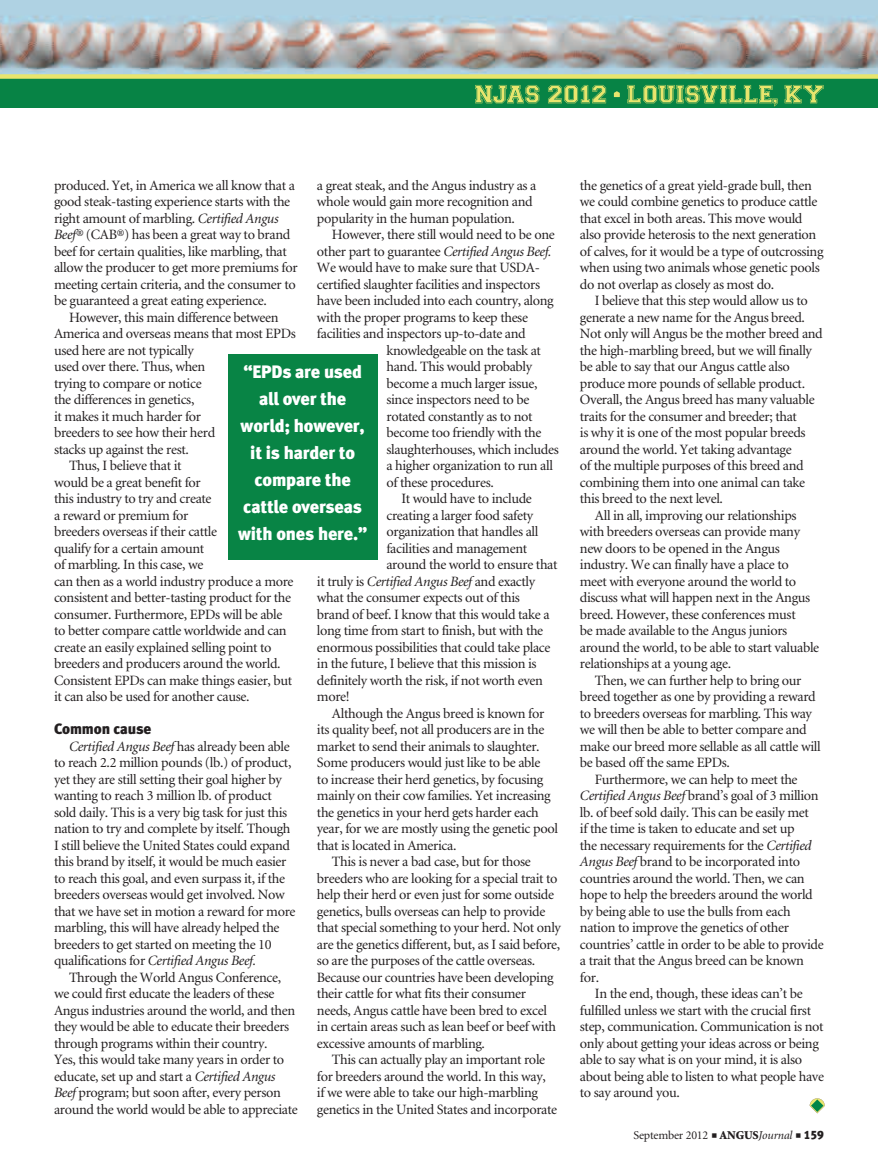
<style>
.page{position:relative;width:878px;height:1168px;background:#fff}
.page>*{position:absolute;margin:0;border:0;box-sizing:border-box;transform-origin:0 0}
.pull_quote{font:18px/27px "Meta Black LF";letter-spacing:-.01em;color:#fff;text-align:center}
.subhead{font:15px "Meta Black LF";letter-spacing:-.01em;color:#231f20}
.body_text{font:14.25px/16.5px "Minion";letter-spacing:-.025em;color:#231f20}
.t1{font:12px "Minion";letter-spacing:-.015em;color:#231f20}
.s1{font-style:italic}
.s2{font-weight:900}
.s3{font-family:"Meta Black LF"}
</style>
<div class="page">
<img style="left:0;top:0;width:878px;height:74px">
<div style="left:0;top:78px;width:878px;height:30px;background:#078345"></div>
<div style="left:0;top:74px;width:878px;height:5px;background:#e8e56d"></div>
<svg style="left:475px;top:85px;width:348px;height:22px"></svg>
<svg style="left:809px;top:1098px;width:15px;height:15px"></svg>
<div style="left:228px;top:354px;width:149px;height:205px;background:#088445"></div>
<p class="body_text" style="left:54px;top:177px;width:245px">produced. Yet, in America we all know that a good steak-tasting experience starts with the right amount of marbling. <span class="s1">Certified Angus Beef®</span> (CAB®) has been a great way to brand beef for certain qualities, like marbling, that allow the producer to get more premiums for meeting certain criteria, and the consumer to be guaranteed a great eating experience.</p>
<p class="body_text" style="left:54px;top:309px;width:243px;text-indent:15px">However, this main difference between<br>America and overseas means that most EPDs used here are not typically<br>used over there. Thus, when<br>trying to compare or notice<br>the differences in genetics,<br>it makes it much harder for<br>breeders to see how their herd<br>stacks up against the rest.</p>
<p class="body_text" style="left:54px;top:458px;width:241px;text-indent:15px">Thus, I believe that it<br>would be a great benefit for<br>this industry to try and create<br>a reward or premium for<br>breeders overseas if their cattle<br>qualify for a certain amount<br>of marbling. In this case, we<br>can then as a world industry produce a more consistent and better-tasting product for the consumer. Furthermore, EPDs will be able to better compare cattle worldwide and can create an easily explained selling point to breeders and producers around the world.<br>Consistent EPDs can make things easier, but it can also be used for another cause.</p>
<p class="subhead" style="left:54px;top:720px;width:99px">Common cause</p>
<p class="body_text" style="left:54px;top:738px;width:243px;text-indent:15px"><span class="s1">Certified Angus Beef</span> has already been able to reach 2.2 million pounds (lb.) of product, yet they are still setting their goal higher by wanting to reach 3 million lb. of product sold daily. This is a very big task for just this nation to try and complete by itself. Though I still believe the United States could expand this brand by itself, it would be much easier to reach this goal, and even surpass it, if the breeders overseas would get involved. Now that we have set in motion a reward for more marbling, this will have already helped the breeders to get started on meeting the 10 qualifications for <span class="s1">Certified Angus Beef.</span></p>
<p class="body_text" style="left:54px;top:969px;width:245px;text-indent:15px">Through the World Angus Conference, we could first educate the leaders of these Angus industries around the world, and then they would be able to educate their breeders through programs within their country.<br>Yes, this would take many years in order to educate, set up and start a <span class="s1">Certified Angus Beef</span> program; but soon after, every person around the world would be able to appreciate</p>
<p class="body_text" style="left:317px;top:177px;width:221px">a great steak, and the Angus industry as a whole would gain more recognition and popularity in the human population.</p>
<p class="body_text" style="left:332px;top:227px;width:224px">However, there still would need to be one</p>
<p class="body_text" style="left:317px;top:243px;width:236px">other part to guarantee <span class="s1">Certified Angus Beef.</span></p>
<p class="body_text" style="left:317px;top:260px;width:224px">We would have to make sure that USDA-</p>
<p class="body_text" style="left:317px;top:276px;width:224px">certified slaughter facilities and inspectors</p>
<p class="body_text" style="left:317px;top:293px;width:238px">have been included into each country, along</p>
<p class="body_text" style="left:317px;top:309px;width:212px">with the proper programs to keep these</p>
<p class="body_text" style="left:317px;top:326px;width:210px">facilities and inspectors up-to-date and</p>
<p class="body_text" style="left:386px;top:342px;width:156px">knowledgeable on the task at</p>
<p class="body_text" style="left:386px;top:359px;width:147px">hand. This would probably</p>
<p class="body_text" style="left:386px;top:375px;width:153px">become a much larger issue,</p>
<p class="body_text" style="left:386px;top:392px;width:144px">since inspectors need to be</p>
<p class="body_text" style="left:386px;top:408px;width:148px">rotated constantly as to not</p>
<p class="body_text" style="left:386px;top:425px;width:156px">become too friendly with the</p>
<p class="body_text" style="left:386px;top:441px;width:174px">slaughterhouses, which includes</p>
<p class="body_text" style="left:386px;top:458px;width:168px">a higher organization to run all</p>
<p class="body_text" style="left:386px;top:474px;width:109px">of these procedures.</p>
<p class="body_text" style="left:401px;top:491px;width:132px">It would have to include</p>
<p class="body_text" style="left:386px;top:507px;width:148px">creating a larger food safety</p>
<p class="body_text" style="left:386px;top:524px;width:153px">organization that handles all</p>
<p class="body_text" style="left:386px;top:540px;width:142px">facilities and management</p>
<p class="body_text" style="left:386px;top:557px;width:172px">around the world to ensure that</p>
<p class="body_text" style="left:317px;top:573px;width:220px">it truly is <span class="s1">Certified Angus Beef</span> and exactly</p>
<p class="body_text" style="left:317px;top:590px;width:204px">what the consumer expects out of this</p>
<p class="body_text" style="left:317px;top:606px;width:234px">brand of beef. I know that this would take a</p>
<p class="body_text" style="left:317px;top:623px;width:228px">long time from start to finish, but with the</p>
<p class="body_text" style="left:317px;top:639px;width:235px">enormous possibilities that could take place</p>
<p class="body_text" style="left:317px;top:656px;width:221px">in the future, I believe that this mission is</p>
<p class="body_text" style="left:317px;top:672px;width:227px">definitely worth the risk, if not worth even</p>
<p class="body_text" style="left:317px;top:689px;width:34px">more!</p>
<p class="body_text" style="left:317px;top:705px;width:242px;text-indent:15px">Although the Angus breed is known for its quality beef, not all producers are in the market to send their animals to slaughter.<br>Some producers would just like to be able<br>to increase their herd genetics, by focusing mainly on their cow families. Yet increasing the genetics in your herd gets harder each year, for we are mostly using the genetic pool that is located in America.</p>
<p class="body_text" style="left:317px;top:854px;width:245px;text-indent:15px">This is never a bad case, but for those breeders who are looking for a special trait to help their herd or even just for some outside genetics, bulls overseas can help to provide that special something to your herd. Not only are the genetics different, but, as I said before, so are the purposes of the cattle overseas.<br>Because our countries have been developing their cattle for what fits their consumer needs, Angus cattle have been bred to excel in certain areas such as lean beef or beef with excessive amounts of marbling.</p>
<p class="body_text" style="left:317px;top:1052px;width:242px;text-indent:15px">This can actually play an important role for breeders around the world. In this way,<br>if we were able to take our high-marbling genetics in the United States and incorporate</p>
<p class="pull_quote" style="left:238px;top:358px;width:131px">“EPDs are used all over the world; however, it is harder to compare the cattle overseas with ones here.”</p>
<p class="body_text" style="left:580px;top:177px;width:245px">the genetics of a great yield-grade bull, then we could combine genetics to produce cattle that excel in both areas. This move would also provide heterosis to the next generation of calves, for it would be a type of outcrossing when using two animals whose genetic pools do not overlap as closely as most do.</p>
<p class="body_text" style="left:580px;top:293px;width:244px;text-indent:15px">I believe that this step would allow us to generate a new name for the Angus breed.<br>Not only will Angus be the mother breed and the high-marbling breed, but we will finally be able to say that our Angus cattle also produce more pounds of sellable product.<br>Overall, the Angus breed has many valuable traits for the consumer and breeder; that<br>is why it is one of the most popular breeds around the world. Yet taking advantage<br>of the multiple purposes of this breed and combining them into one animal can take this breed to the next level.</p>
<p class="body_text" style="left:580px;top:507px;width:241px;text-indent:15px">All in all, improving our relationships with breeders overseas can provide many new doors to be opened in the Angus industry. We can finally have a place to meet with everyone around the world to discuss what will happen next in the Angus breed. However, these conferences must<br>be made available to the Angus juniors around the world, to be able to start valuable relationships at a young age.</p>
<p class="body_text" style="left:580px;top:672px;width:242px;text-indent:15px">Then, we can further help to bring our breed together as one by providing a reward to breeders overseas for marbling. This way we will then be able to better compare and make our breed more sellable as all cattle will be based off the same EPDs.</p>
<p class="body_text" style="left:580px;top:771px;width:245px;text-indent:15px">Furthermore, we can help to meet the <span class="s1">Certified Angus Beef</span> brand’s goal of 3 million lb. of beef sold daily. This can be easily met<br>if the time is taken to educate and set up<br>the necessary requirements for the <span class="s1">Certified Angus Beef</span> brand to be incorporated into countries around the world. Then, we can hope to help the breeders around the world by being able to use the bulls from each nation to improve the genetics of other countries’ cattle in order to be able to provide a trait that the Angus breed can be known for.</p>
<p class="body_text" style="left:580px;top:986px;width:246px;text-indent:15px">In the end, though, these ideas can’t be fulfilled unless we start with the crucial first step, communication. Communication is not only about getting your ideas across or being able to say what is on your mind, it is also about being able to listen to what people have to say around you.</p>
<p class="t1" style="left:633px;top:1129px;width:192px">September 2012 ■ <span class="s2">ANGUS</span><span class="s1">Journal</span> ■ <span class="s3">159</span></p>
</div>
